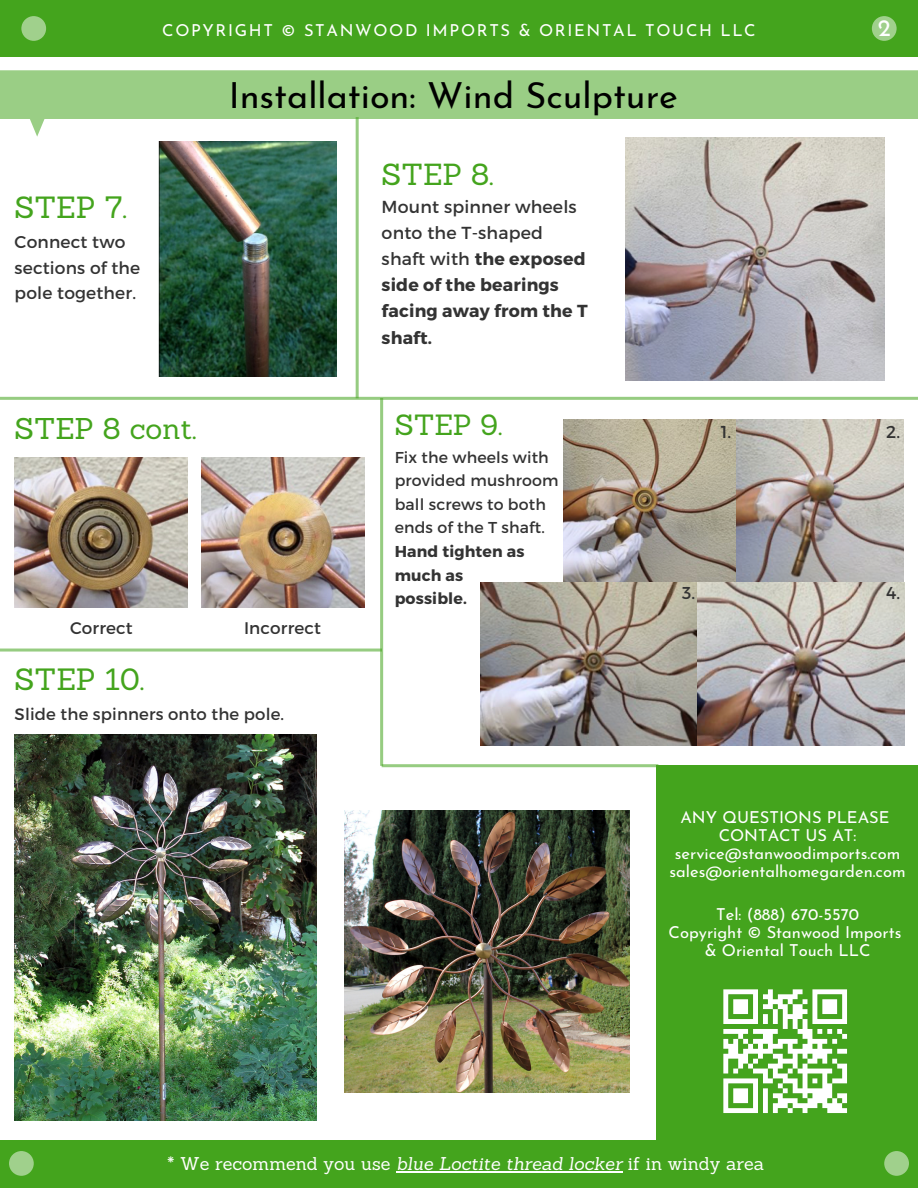
<style>
.page{position:relative;width:918px;height:1188px;background:#fff}
.page>*{position:absolute;margin:0;border:0;box-sizing:border-box;transform-origin:0 0}
.t1{font:36px "Josefin Sans";color:#000}
.t2{font:30px "Sanchez";color:#44a41d}
.t3{font:29.85px "Sanchez";color:#44a41d}
.t4{font:29.7px "Sanchez";color:#44a41d}
.t5{font:29.25px "Sanchez";color:#44a41d}
.t6{font:28.5px "Sanchez";color:#44a41d}
.t7{font:24px "Josefin Sans";color:#fff}
.t8{font:18px "Sanchez";color:#fff}
.t9{font:700 17.4px/26.1px "Montserrat";letter-spacing:.01em;color:#333}
.t10{font:17.25px "Montserrat";color:#333}
.t11{font:17.1px/25.7px "Montserrat";letter-spacing:.01em;color:#333}
.t12{font:16.8px "Montserrat";letter-spacing:.01em;color:#333}
.t13{font:16.5px "Josefin Sans";color:#fff}
.t14{font:16.5px "Josefin Sans";letter-spacing:.1em;color:#fff}
.t15{font:16.5px "Montserrat";letter-spacing:.01em;color:#333}
.t16{font:15.75px/23.7px "Montserrat";letter-spacing:.01em;color:#333}
.t17{font:700 15.75px "Montserrat";letter-spacing:.01em;color:#333}
.s1{font-weight:400}
.s2{font-weight:700}
.s3{font-style:italic}
</style>
<div class="page">
<div style="left:0;top:0;width:918px;height:57px;background:#44a41d"></div>
<div style="left:872px;top:16px;width:25px;height:25px;background:#a0d08c;border-radius:50%"></div>
<div style="left:21px;top:16px;width:25px;height:25px;background:#a0d08c;border-radius:50%"></div>
<div style="left:0;top:70px;width:918px;height:47px;background:#9ace85"></div>
<div style="left:0;top:1140px;width:918px;height:48px;background:#44a41d"></div>
<div style="left:884px;top:1151px;width:25px;height:25px;background:#a0d08c;border-radius:50%"></div>
<div style="left:9px;top:1151px;width:25px;height:25px;background:#a0d08c;border-radius:50%"></div>
<div style="left:656px;top:766px;width:262px;height:379px;background:#44a41d"></div>
<img style="left:723px;top:989px;width:125px;height:125px">
<img style="left:15px;top:767px;width:301px;height:353px">
<img style="left:345px;top:810px;width:284px;height:283px">
<hr style="left:396px;top:1171px;width:226px;height:1px;background:#fff">
<img style="left:0;top:117px;width:918px;height:650px">
<p class="t3" style="left:15px;top:189px;width:114px">STEP 7.</p>
<p class="t11" style="left:15px;top:228px;width:127px">Connect two sections of the pole together.</p>
<p class="t14" style="left:162px;top:23px;width:595px">COPYRIGHT © STANWOOD IMPORTS &amp; ORIENTAL TOUCH LLC</p>
<p class="t1" style="left:229px;top:81px;width:451px">Installation: Wind Sculpture</p>
<p class="t4" style="left:382px;top:155px;width:114px">STEP 8.</p>
<p class="t9" style="left:382px;top:193px;width:207px"><span class="s1">Mount spinner wheels onto the T-shaped shaft with</span> the exposed side of the bearings facing away from the T shaft.</p>
<p class="t7" style="left:878px;top:18px;width:15px">2</p>
<p class="t5" style="left:15px;top:410px;width:184px">STEP 8 cont.</p>
<p class="t12" style="left:70px;top:617px;width:64px">Correct</p>
<p class="t12" style="left:244px;top:617px;width:79px">Incorrect</p>
<p class="t2" style="left:15px;top:660px;width:131px">STEP 10.</p>
<p class="t15" style="left:15px;top:703px;width:271px">Slide the spinners onto the pole.</p>
<p class="t6" style="left:395px;top:406px;width:109px">STEP 9.</p>
<p class="t16" style="left:395px;top:444px;width:165px">Fix the wheels with provided mushroom ball screws to both ends of the T shaft.<br><span class="s2">Hand tighten as</span></p>
<p class="t17" style="left:395px;top:565px;width:70px">much as</p>
<p class="t17" style="left:395px;top:588px;width:74px">possible.</p>
<p class="t10" style="left:721px;top:421px;width:12px">1.</p>
<p class="t10" style="left:886px;top:421px;width:16px">2.</p>
<p class="t10" style="left:682px;top:582px;width:15px">3.</p>
<p class="t10" style="left:886px;top:582px;width:16px">4.</p>
<p class="t13" style="left:680px;top:811px;width:211px">ANY QUESTIONS PLEASE</p>
<p class="t13" style="left:719px;top:829px;width:139px">CONTACT US AT:</p>
<p class="t13" style="left:675px;top:847px;width:227px">service@stanwoodimports.com</p>
<p class="t13" style="left:670px;top:865px;width:238px">sales@orientalhomegarden.com</p>
<p class="t13" style="left:716px;top:908px;width:144px">Tel: (888) 670-5570</p>
<p class="t13" style="left:669px;top:926px;width:234px">Copyright © Stanwood Imports</p>
<p class="t13" style="left:705px;top:944px;width:167px">&amp; Oriental Touch LLC</p>
<p class="t8" style="left:167px;top:1152px;width:599px">* We recommend you use <span class="s3">blue Loctite thread locker</span> if in windy area</p>
</div>
